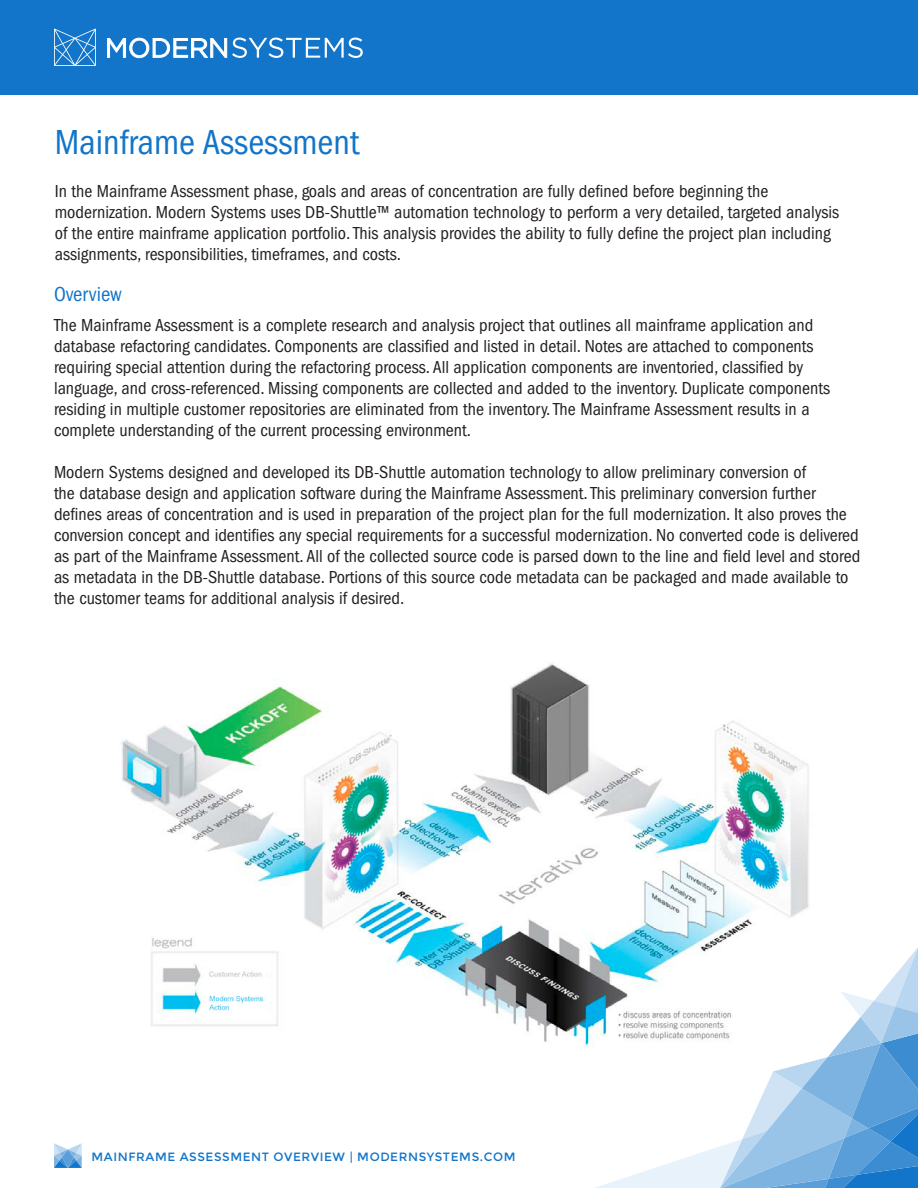
<style>
.page{position:relative;width:918px;height:1188px;background:#fff}
.page>*{position:absolute;margin:0;border:0;box-sizing:border-box;transform-origin:0 0}
.t1{font:condensed 36px "Franklin Gothic";color:#1275c9}
.text{font:condensed 21px "Franklin Gothic";color:#1275c9}
.text-2{font:condensed 18px/21px "Franklin Gothic";color:#231f20}
.book{font:12px "Montserrat";letter-spacing:.05em;color:#1275c9}
</style>
<div class="page">
<svg style="left:54px;top:1143px;width:28px;height:25px"></svg>
<div style="left:0;top:0;width:918px;height:94px;background:#1275c9"></div>
<svg style="left:54px;top:29px;width:42px;height:37px"></svg>
<svg style="left:107px;top:37px;width:256px;height:22px"></svg>
<img style="left:121px;top:663px;width:688px;height:384px">
<svg style="left:594px;top:947px;width:324px;height:241px"></svg>
<p class="t1" style="left:55px;top:122px;width:306px">Mainframe Assessment</p>
<p class="text-2" style="left:55px;top:180px;width:786px">In the Mainframe Assessment phase, goals and areas of concentration are fully defined before beginning the modernization. Modern Systems uses DB-Shuttle™ automation technology to perform a very detailed, targeted analysis of the entire mainframe application portfolio. This analysis provides the ability to fully define the project plan including assignments, responsibilities, timeframes, and costs.</p>
<p class="text" style="left:54px;top:282px;width:70px">Overview</p>
<p class="text-2" style="left:54px;top:314px;width:778px">The Mainframe Assessment is a complete research and analysis project that outlines all mainframe application and database refactoring candidates. Components are classified and listed in detail. Notes are attached to components requiring special attention during the refactoring process. All application components are inventoried, classified by language, and cross-referenced. Missing components are collected and added to the inventory. Duplicate components residing in multiple customer repositories are eliminated from the inventory. The Mainframe Assessment results in a complete understanding of the current processing environment.</p>
<p class="text-2" style="left:54px;top:461px;width:808px">Modern Systems designed and developed its DB-Shuttle automation technology to allow preliminary conversion of<br>the database design and application software during the Mainframe Assessment. This preliminary conversion further defines areas of concentration and is used in preparation of the project plan for the full modernization. It also proves the conversion concept and identifies any special requirements for a successful modernization. No converted code is delivered as part of the Mainframe Assessment. All of the collected source code is parsed down to the line and field level and stored as metadata in the DB-Shuttle database. Portions of this source code metadata can be packaged and made available to the customer teams for additional analysis if desired.</p>
<p class="book" style="left:92px;top:1150px;width:425px">MAINFRAME ASSESSMENT OVERVIEW | MODERNSYSTEMS.COM</p>
</div>
